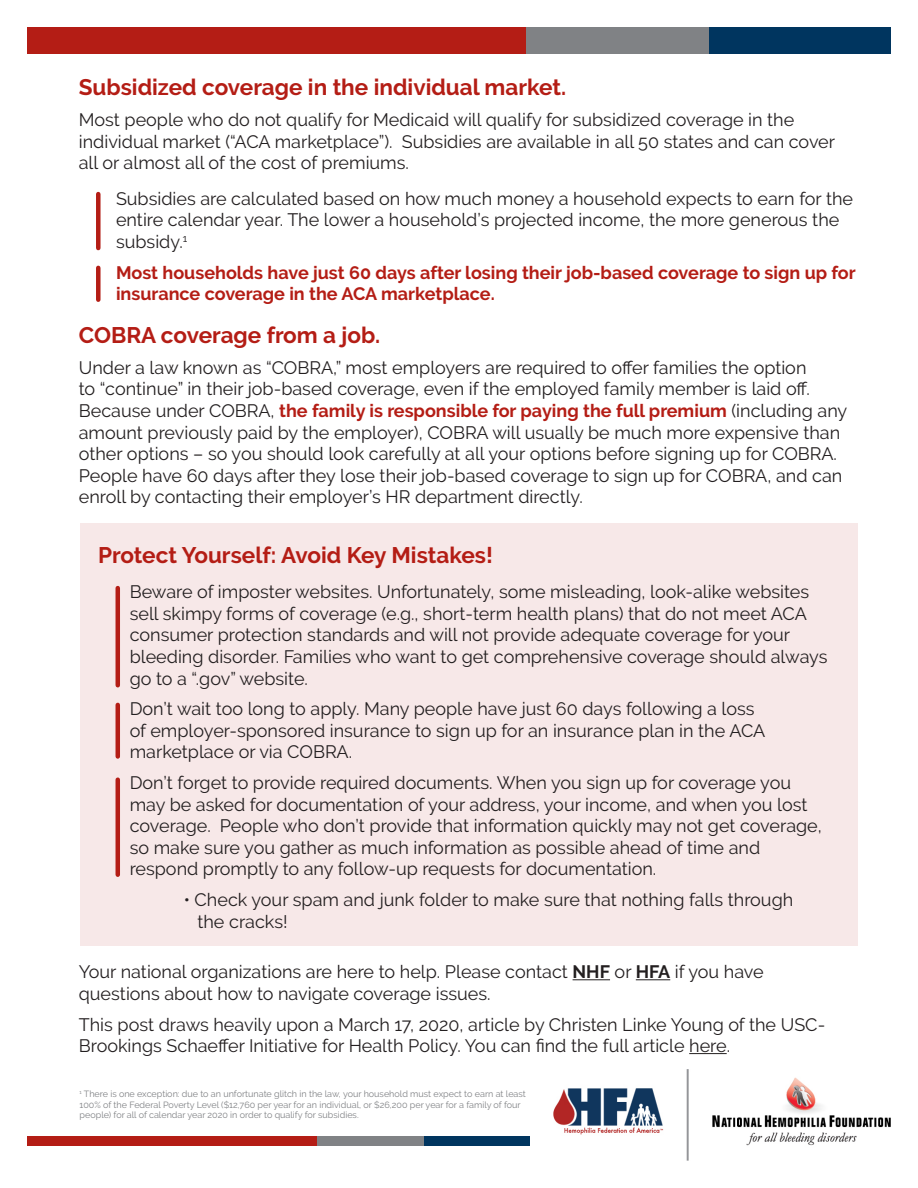
<style>
.page{position:relative;width:918px;height:1188px;background:#fff}
.page>*{position:absolute;margin:0;border:0;box-sizing:border-box;transform-origin:0 0}
.t1{font:700 22.5px "Raleway";color:#b41d15}
.t2{font:18px/21.6px "Raleway";color:#231f20}
.t3{font:700 18px/21.6px "Raleway";color:#b41d15}
.t4{font:9px/10.8px "Raleway";color:#808285}
.s1{font-weight:700;color:#b41d15}
.s2{font-weight:700}
</style>
<div class="page">
<div style="left:80px;top:524px;width:778px;height:422px;background:#f7e8e8"></div>
<img style="left:553px;top:1069px;width:338px;height:92px">
<div style="left:27px;top:27px;width:499px;height:27px;background:#b41d15"></div>
<div style="left:526px;top:27px;width:184px;height:27px;background:#808285"></div>
<div style="left:710px;top:27px;width:181px;height:27px;background:#00355f"></div>
<div style="left:27px;top:1136px;width:290px;height:9px;background:#b41d15"></div>
<div style="left:317px;top:1136px;width:107px;height:9px;background:#808285"></div>
<div style="left:424px;top:1136px;width:105px;height:9px;background:#00355f"></div>
<div style="left:96px;top:194px;width:5px;height:54px;background:#b41d15"></div>
<div style="left:96px;top:268px;width:5px;height:32px;background:#b41d15"></div>
<hr style="left:116px;top:588px;width:4px;height:97px;background:#b41d15">
<hr style="left:116px;top:705px;width:4px;height:51px;background:#b41d15">
<hr style="left:116px;top:780px;width:4px;height:95px;background:#b41d15">
<hr style="left:573px;top:979px;width:37px;height:1px;background:#231f20">
<hr style="left:636px;top:979px;width:34px;height:1px;background:#231f20">
<hr style="left:689px;top:1053px;width:38px;height:1px;background:#231f20">
<p class="t1" style="left:79px;top:75px;width:489px">Subsidized coverage in the individual market.</p>
<p class="t2" style="left:79px;top:109px;width:758px">Most people who do not qualify for Medicaid will qualify for subsidized coverage in the individual market (“ACA marketplace”). Subsidies are available in all 50 states and can cover all or almost all of the cost of premiums.</p>
<p class="t2" style="left:116px;top:188px;width:739px">Subsidies are calculated based on how much money a household expects to earn for the entire calendar year. The lower a household’s projected income, the more generous the subsidy.<sup>1</sup></p>
<p class="t3" style="left:116px;top:262px;width:741px">Most households have just 60 days after losing their job-based coverage to sign up for insurance coverage in the ACA marketplace.</p>
<p class="t1" style="left:79px;top:323px;width:303px">COBRA coverage from a job.</p>
<p class="t2" style="left:79px;top:357px;width:770px">Under a law known as “COBRA,” most employers are required to offer families the option<br>to “continue” in their job-based coverage, even if the employed family member is laid off.<br>Because under COBRA, <span class="s1">the family is responsible for paying the full premium</span> (including any amount previously paid by the employer), COBRA will usually be much more expensive than other options – so you should look carefully at all your options before signing up for COBRA.<br>People have 60 days after they lose their job-based coverage to sign up for COBRA, and can enroll by contacting their employer’s HR department directly.</p>
<p class="t1" style="left:98px;top:542px;width:396px">Protect Yourself: Avoid Key Mistakes!</p>
<p class="t2" style="left:130px;top:581px;width:699px">Beware of imposter websites. Unfortunately, some misleading, look-alike websites sell skimpy forms of coverage (e.g., short-term health plans) that do not meet ACA consumer protection standards and will not provide adequate coverage for your bleeding disorder. Families who want to get comprehensive coverage should always go to a “.gov” website.</p>
<p class="t2" style="left:130px;top:698px;width:637px">Don’t wait too long to apply. Many people have just 60 days following a loss of employer-sponsored insurance to sign up for an insurance plan in the ACA marketplace or via COBRA.</p>
<p class="t2" style="left:130px;top:772px;width:694px">Don’t forget to provide required documents. When you sign up for coverage you may be asked for documentation of your address, your income, and when you lost coverage. People who don’t provide that information quickly may not get coverage, so make sure you gather as much information as possible ahead of time and respond promptly to any follow-up requests for documentation.</p>
<p class="t2" style="left:184px;top:889px;width:611px">• Check your spam and junk folder to make sure that nothing falls through</p>
<p class="t2" style="left:197px;top:910px;width:92px">the cracks!</p>
<p class="t2" style="left:79px;top:961px;width:686px">Your national organizations are here to help. Please contact <span class="s2">NHF</span> or <span class="s2">HFA</span> if you have questions about how to navigate coverage issues.</p>
<p class="t2" style="left:79px;top:1013px;width:748px">This post draws heavily upon a March 17, 2020, article by Christen Linke Young of the USC-<br>Brookings Schaeffer Initiative for Health Policy. You can find the full article here.</p>
<p class="t4" style="left:80px;top:1088px;width:448px"><sup>1</sup> There is one exception: due to an unfortunate glitch in the law, your household must expect to earn at least<br>100% of the Federal Poverty Level ($12,760 per year for an individual, or $26,200 per year for a family of four people) for all of calendar year 2020 in order to qualify for subsidies.</p>
</div>
